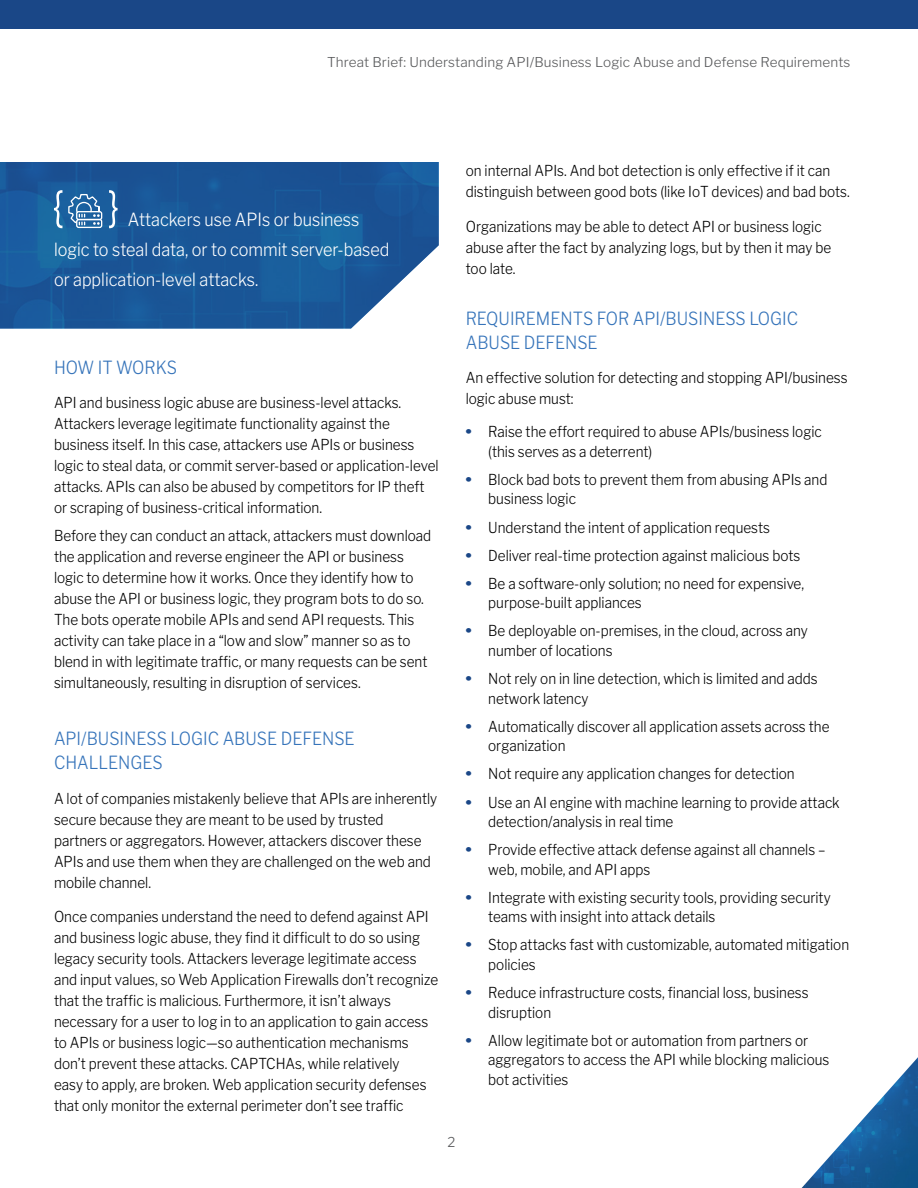
<style>
.page{position:relative;width:918px;height:1188px;background:#fff}
.page>*{position:absolute;margin:0;border:0;box-sizing:border-box;transform-origin:0 0}
.t1{font:300 18px/24px "Libre Franklin";color:#3674ba;scale:.9 1}
.t2{font:300 18px/30px "Libre Franklin";color:#fff;scale:.9 1}
.t3{font:300 15px/21px "Libre Franklin";color:#000;scale:.9 1}
.t4{font:300 13.5px "Libre Franklin";letter-spacing:.01em;color:#58595b}
.s1{font-weight:900;color:#1a4787}
</style>
<div class="page">
<img style="left:802px;top:1057px;width:116px;height:131px">
<div style="left:0;top:0;width:918px;height:29px;background:#1a4787"></div>
<svg style="left:0;top:162px;width:439px;height:167px;background:#26609d"></svg>
<svg style="left:68px;top:193px;width:32px;height:32px"></svg>
<div style="left:76px;top:219px;width:26px;height:9px;border:1px solid #fff;border-radius:2px"></div>
<div style="left:76px;top:211px;width:26px;height:9px;border:1px solid #fff;border-radius:2px"></div>
<svg style="left:54px;top:190px;width:8px;height:38px"></svg>
<svg style="left:109px;top:190px;width:9px;height:38px"></svg>
<p class="t4" style="left:327px;top:54px;width:525px">Threat Brief: Understanding API/Business Logic Abuse and Defense Requirements</p>
<p class="t2" style="left:54px;top:205px;width:374px;text-indent:74px">Attackers use APIs or business logic to steal data, or to commit server-based or application-level attacks.</p>
<p class="t1" style="left:54px;top:355px;width:138px">HOW IT WORKS</p>
<p class="t3" style="left:54px;top:392px;width:429px">API and business logic abuse are business-level attacks.<br>Attackers leverage legitimate functionality against the business itself. In this case, attackers use APIs or business logic to steal data, or commit server-based or application-level attacks. APIs can also be abused by competitors for IP theft or scraping of business-critical information.</p>
<p class="t3" style="left:54px;top:525px;width:421px">Before they can conduct an attack, attackers must download the application and reverse engineer the API or business logic to determine how it works. Once they identify how to abuse the API or business logic, they program bots to do so.<br>The bots operate mobile APIs and send API requests. This activity can take place in a “low and slow” manner so as to blend in with legitimate traffic, or many requests can be sent simultaneously, resulting in disruption of services.</p>
<p class="t1" style="left:54px;top:727px;width:336px">API/BUSINESS LOGIC ABUSE DEFENSE<br>CHALLENGES</p>
<p class="t3" style="left:54px;top:788px;width:427px">A lot of companies mistakenly believe that APIs are inherently secure because they are meant to be used by trusted partners or aggregators. However, attackers discover these APIs and use them when they are challenged on the web and mobile channel.</p>
<p class="t3" style="left:54px;top:906px;width:428px">Once companies understand the need to defend against API and business logic abuse, they find it difficult to do so using legacy security tools. Attackers leverage legitimate access and input values, so Web Application Firewalls don’t recognize that the traffic is malicious. Furthermore, it isn’t always necessary for a user to log in to an application to gain access to APIs or business logic—so authentication mechanisms don’t prevent these attacks. CAPTCHAs, while relatively<br>easy to apply, are broken. Web application security defenses that only monitor the external perimeter don’t see traffic</p>
<p class="t4" style="left:447px;top:1134px;width:9px">2</p>
<p class="t3" style="left:466px;top:160px;width:428px">on internal APIs. And bot detection is only effective if it can distinguish between good bots (like IoT devices) and bad bots.</p>
<p class="t3" style="left:466px;top:216px;width:408px">Organizations may be able to detect API or business logic abuse after the fact by analyzing logs, but by then it may be too late.</p>
<p class="t1" style="left:466px;top:306px;width:371px">REQUIREMENTS FOR API/BUSINESS LOGIC<br>ABUSE DEFENSE</p>
<p class="t3" style="left:466px;top:367px;width:426px">An effective solution for detecting and stopping API/business logic abuse must:</p>
<p class="t3" style="left:488px;top:422px;width:372px;line-height:19.5px;text-indent:-22px"><span class="s1">•</span> Raise the effort required to abuse APIs/business logic (this serves as a deterrent)</p>
<p class="t3" style="left:488px;top:470px;width:378px;line-height:19.5px;text-indent:-22px"><span class="s1">•</span> Block bad bots to prevent them from abusing APIs and business logic</p>
<p class="t3" style="left:466px;top:517px;width:340px"><span class="s1">•</span> Understand the intent of application requests</p>
<p class="t3" style="left:466px;top:545px;width:373px"><span class="s1">•</span> Deliver real-time protection against malicious bots</p>
<p class="t3" style="left:488px;top:574px;width:353px;line-height:19.5px;text-indent:-22px"><span class="s1">•</span> Be a software-only solution; no need for expensive, purpose-built appliances</p>
<p class="t3" style="left:488px;top:621px;width:357px;line-height:19.5px;text-indent:-22px"><span class="s1">•</span> Be deployable on-premises, in the cloud, across any number of locations</p>
<p class="t3" style="left:488px;top:669px;width:368px;line-height:19.5px;text-indent:-22px"><span class="s1">•</span> Not rely on in line detection, which is limited and adds network latency</p>
<p class="t3" style="left:488px;top:717px;width:381px;line-height:19.5px;text-indent:-22px"><span class="s1">•</span> Automatically discover all application assets across the organization</p>
<p class="t3" style="left:466px;top:763px;width:367px"><span class="s1">•</span> Not require any application changes for detection</p>
<p class="t3" style="left:488px;top:792px;width:392px;line-height:19.5px;text-indent:-22px"><span class="s1">•</span> Use an AI engine with machine learning to provide attack detection/analysis in real time</p>
<p class="t3" style="left:488px;top:840px;width:376px;line-height:19.5px;text-indent:-22px"><span class="s1">•</span> Provide effective attack defense against all channels – web, mobile, and API apps</p>
<p class="t3" style="left:488px;top:888px;width:382px;line-height:19.5px;text-indent:-22px"><span class="s1">•</span> Integrate with existing security tools, providing security teams with insight into attack details</p>
<p class="t3" style="left:488px;top:935px;width:403px;line-height:19.5px;text-indent:-22px"><span class="s1">•</span> Stop attacks fast with customizable, automated mitigation policies</p>
<p class="t3" style="left:488px;top:983px;width:357px;line-height:19.5px;text-indent:-22px"><span class="s1">•</span> Reduce infrastructure costs, financial loss, business disruption</p>
<p class="t3" style="left:488px;top:1031px;width:381px;line-height:19.5px;text-indent:-22px"><span class="s1">•</span> Allow legitimate bot or automation from partners or aggregators to access the API while blocking malicious bot activities</p>
</div>
